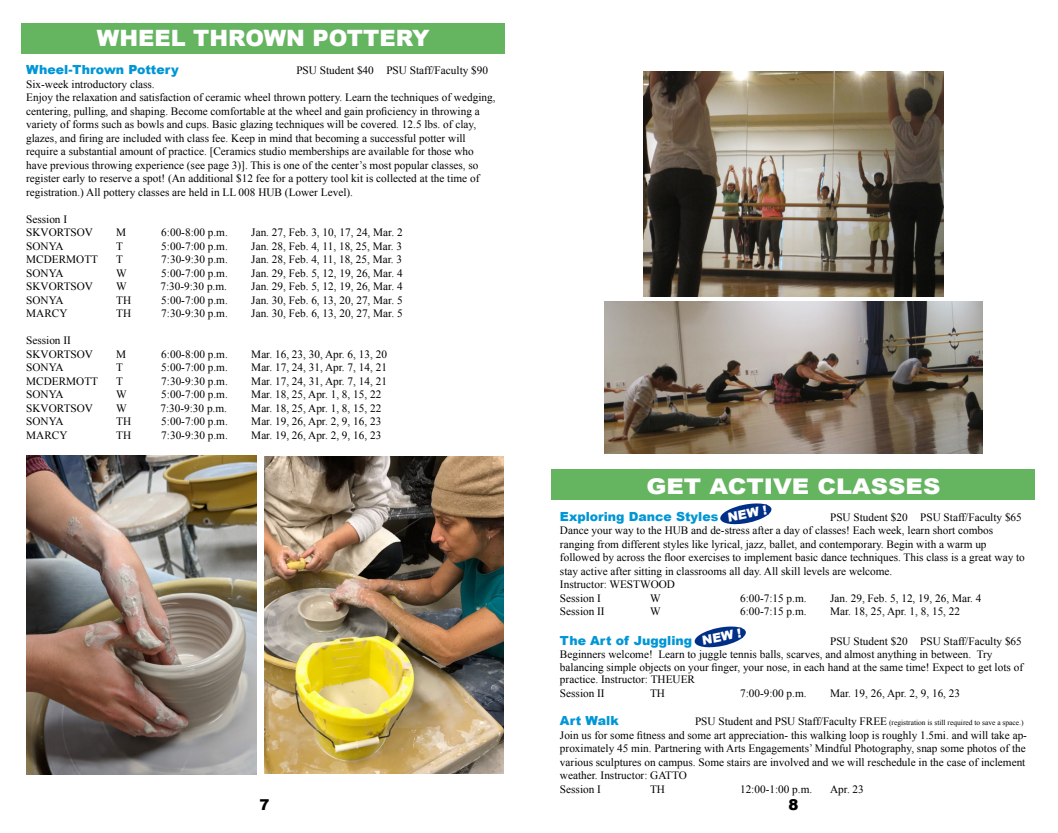
<style>
.page{position:relative;width:1058px;height:833px;background:#fff}
.page>*{position:absolute;margin:0;border:0;box-sizing:border-box;transform-origin:0 0}
.t1{font:900 22.5px "Arial";color:#fff}
.t2{font:900 21.62px "Arial";color:#fff;scale:1.11 1}
.t3{font:900 15px "Arial";color:#000}
.t4{font:900 12.5px "Arial";color:#0096d6}
.t5{font:900 12.5px "Arial";color:#fff}
.t6{font:11.25px/13.5px "Times New Roman";color:#000}
.t7{font:7.5px "Times New Roman";color:#000}
.s1{font-size:11.25px}
</style>
<div class="page">
<div style="left:551px;top:469px;width:484px;height:30px;background:#65b460"></div>
<div style="left:21px;top:23px;width:484px;height:31px;background:#65b460"></div>
<svg style="left:719px;top:499px;width:53px;height:26px"></svg>
<img style="left:644px;top:72px;width:299px;height:224px">
<img style="left:605px;top:302px;width:377px;height:151px">
<svg style="left:694px;top:626px;width:52px;height:22px"></svg>
<img style="left:26px;top:455px;width:230px;height:319px">
<img style="left:264px;top:456px;width:239px;height:317px">
<h1 class="t1" style="left:97px;top:21px;width:334px">WHEEL THROWN POTTERY</h1>
<p class="t4" style="left:26px;top:61px;width:154px">Wheel-Thrown Pottery</p>
<p class="t6" style="left:296px;top:63px;width:193px">PSU Student $40 PSU Staff/Faculty $90</p>
<p class="t6" style="left:26px;top:77px;width:471px">Six-week introductory class.<br>Enjoy the relaxation and satisfaction of ceramic wheel thrown pottery. Learn the techniques of wedging, centering, pulling, and shaping. Become comfortable at the wheel and gain proficiency in throwing a variety of forms such as bowls and cups. Basic glazing techniques will be covered. 12.5 lbs. of clay, glazes, and firing are included with class fee. Keep in mind that becoming a successful potter will require a substantial amount of practice. [Ceramics studio memberships are available for those who have previous throwing experience (see page 3)]. This is one of the center’s most popular classes, so register early to reserve a spot! (An additional $12 fee for a pottery tool kit is collected at the time of registration.) All pottery classes are held in LL 008 HUB (Lower Level).</p>
<p class="t6" style="left:26px;top:212px;width:68px">Session I<br>SKVORTSOV</p>
<p class="t6" style="left:116px;top:225px;width:12px">M</p>
<p class="t6" style="left:161px;top:225px;width:68px">6:00-8:00 p.m.</p>
<p class="t6" style="left:251px;top:225px;width:153px">Jan. 27, Feb. 3, 10, 17, 24, Mar. 2</p>
<p class="t6" style="left:26px;top:239px;width:39px">SONYA</p>
<p class="t6" style="left:116px;top:239px;width:8px">T</p>
<p class="t6" style="left:161px;top:239px;width:68px">5:00-7:00 p.m.</p>
<p class="t6" style="left:251px;top:239px;width:152px">Jan. 28, Feb. 4, 11, 18, 25, Mar. 3</p>
<p class="t6" style="left:26px;top:252px;width:73px">MCDERMOTT</p>
<p class="t6" style="left:116px;top:252px;width:8px">T</p>
<p class="t6" style="left:161px;top:252px;width:68px">7:30-9:30 p.m.</p>
<p class="t6" style="left:251px;top:252px;width:152px">Jan. 28, Feb. 4, 11, 18, 25, Mar. 3</p>
<p class="t6" style="left:26px;top:266px;width:39px">SONYA</p>
<p class="t6" style="left:116px;top:266px;width:12px">W</p>
<p class="t6" style="left:161px;top:266px;width:68px">5:00-7:00 p.m.</p>
<p class="t6" style="left:251px;top:266px;width:153px">Jan. 29, Feb. 5, 12, 19, 26, Mar. 4</p>
<p class="t6" style="left:26px;top:279px;width:68px">SKVORTSOV</p>
<p class="t6" style="left:116px;top:279px;width:12px">W</p>
<p class="t6" style="left:160px;top:279px;width:68px">7:30-9:30 p.m.</p>
<p class="t6" style="left:251px;top:279px;width:153px">Jan. 29, Feb. 5, 12, 19, 26, Mar. 4</p>
<p class="t6" style="left:26px;top:293px;width:39px">SONYA</p>
<p class="t6" style="left:116px;top:293px;width:16px">TH</p>
<p class="t6" style="left:161px;top:293px;width:68px">5:00-7:00 p.m.</p>
<p class="t6" style="left:251px;top:293px;width:153px">Jan. 30, Feb. 6, 13, 20, 27, Mar. 5</p>
<p class="t6" style="left:26px;top:306px;width:43px">MARCY</p>
<p class="t6" style="left:116px;top:306px;width:16px">TH</p>
<p class="t6" style="left:161px;top:306px;width:68px">7:30-9:30 p.m.</p>
<p class="t6" style="left:251px;top:306px;width:153px">Jan. 30, Feb. 6, 13, 20, 27, Mar. 5</p>
<p class="t6" style="left:26px;top:333px;width:68px">Session II<br>SKVORTSOV</p>
<p class="t6" style="left:116px;top:347px;width:12px">M</p>
<p class="t6" style="left:161px;top:347px;width:68px">6:00-8:00 p.m.</p>
<p class="t6" style="left:251px;top:347px;width:137px">Mar. 16, 23, 30, Apr. 6, 13, 20</p>
<p class="t6" style="left:26px;top:360px;width:39px">SONYA</p>
<p class="t6" style="left:116px;top:360px;width:8px">T</p>
<p class="t6" style="left:161px;top:360px;width:68px">5:00-7:00 p.m.</p>
<p class="t6" style="left:251px;top:360px;width:137px">Mar. 17, 24, 31, Apr. 7, 14, 21</p>
<p class="t6" style="left:26px;top:374px;width:73px">MCDERMOTT</p>
<p class="t6" style="left:116px;top:374px;width:8px">T</p>
<p class="t6" style="left:161px;top:374px;width:68px">7:30-9:30 p.m.</p>
<p class="t6" style="left:251px;top:374px;width:137px">Mar. 17, 24, 31, Apr. 7, 14, 21</p>
<p class="t6" style="left:26px;top:387px;width:39px">SONYA</p>
<p class="t6" style="left:116px;top:387px;width:12px">W</p>
<p class="t6" style="left:161px;top:387px;width:68px">5:00-7:00 p.m.</p>
<p class="t6" style="left:251px;top:387px;width:132px">Mar. 18, 25, Apr. 1, 8, 15, 22</p>
<p class="t6" style="left:26px;top:401px;width:68px">SKVORTSOV</p>
<p class="t6" style="left:116px;top:401px;width:12px">W</p>
<p class="t6" style="left:160px;top:401px;width:68px">7:30-9:30 p.m.</p>
<p class="t6" style="left:251px;top:401px;width:132px">Mar. 18, 25, Apr. 1, 8, 15, 22</p>
<p class="t6" style="left:26px;top:414px;width:39px">SONYA</p>
<p class="t6" style="left:116px;top:414px;width:16px">TH</p>
<p class="t6" style="left:161px;top:414px;width:68px">5:00-7:00 p.m.</p>
<p class="t6" style="left:251px;top:414px;width:132px">Mar. 19, 26, Apr. 2, 9, 16, 23</p>
<p class="t6" style="left:26px;top:428px;width:43px">MARCY</p>
<p class="t6" style="left:116px;top:428px;width:16px">TH</p>
<p class="t6" style="left:161px;top:428px;width:68px">7:30-9:30 p.m.</p>
<p class="t6" style="left:251px;top:428px;width:132px">Mar. 19, 26, Apr. 2, 9, 16, 23</p>
<h2 class="t2" style="left:646px;top:470px;width:266px">GET ACTIVE CLASSES</h2>
<p class="t4" style="left:560px;top:507px;width:160px">Exploring Dance Styles</p>
<p class="t5" style="left:725px;top:509px;width:41px;rotate:-12deg">NEW !</p>
<p class="t6" style="left:560px;top:510px;width:466px;text-indent:270px">PSU Student $20 PSU Staff/Faculty $65<br>Dance your way to the HUB and de-stress after a day of classes! Each week, learn short combos ranging from different styles like lyrical, jazz, ballet, and contemporary. Begin with a warm up followed by across the floor exercises to implement basic dance techniques. This class is a great way to stay active after sitting in classrooms all day. All skill levels are welcome.<br>Instructor: WESTWOOD<br>Session I</p>
<p class="t6" style="left:650px;top:591px;width:12px">W</p>
<p class="t6" style="left:740px;top:591px;width:68px">6:00-7:15 p.m.</p>
<p class="t6" style="left:830px;top:591px;width:153px">Jan. 29, Feb. 5, 12, 19, 26, Mar. 4</p>
<p class="t6" style="left:560px;top:604px;width:46px">Session II</p>
<p class="t6" style="left:650px;top:604px;width:12px">W</p>
<p class="t6" style="left:740px;top:604px;width:68px">6:00-7:15 p.m.</p>
<p class="t6" style="left:830px;top:604px;width:132px">Mar. 18, 25, Apr. 1, 8, 15, 22</p>
<p class="t4" style="left:560px;top:632px;width:134px">The Art of Juggling</p>
<p class="t5" style="left:700px;top:632px;width:41px;rotate:-12deg">NEW !</p>
<p class="t6" style="left:560px;top:635px;width:464px;line-height:12.8px;text-indent:270px">PSU Student $20 PSU Staff/Faculty $65<br>Beginners welcome! Learn to juggle tennis balls, scarves, and almost anything in between. Try balancing simple objects on your finger, your nose, in each hand at the same time! Expect to get lots of practice. Instructor: THEUER<br>Session II</p>
<p class="t6" style="left:650px;top:685px;width:16px">TH</p>
<p class="t6" style="left:740px;top:685px;width:68px">7:00-9:00 p.m.</p>
<p class="t6" style="left:830px;top:685px;width:132px">Mar. 19, 26, Apr. 2, 9, 16, 23</p>
<p class="t4" style="left:560px;top:711px;width:60px">Art Walk</p>
<p class="t7" style="left:695px;top:717px;width:330px"><span class="s1">PSU Student and PSU Staff/Faculty FREE</span> (registration is still required to save a space.)</p>
<p class="t6" style="left:560px;top:727px;width:468px">Join us for some fitness and some art appreciation- this walking loop is roughly 1.5mi. and will take ap&shy;proximately 45 min. Partnering with Arts Engagements’ Mindful Photography, snap some photos of the various sculptures on campus. Some stairs are involved and we will reschedule in the case of inclement weather. Instructor: GATTO<br>Session I</p>
<p class="t6" style="left:650px;top:781px;width:16px">TH</p>
<p class="t6" style="left:740px;top:781px;width:74px">12:00-1:00 p.m.</p>
<p class="t6" style="left:830px;top:781px;width:35px">Apr. 23</p>
<h3 class="t3" style="left:259px;top:794px;width:12px">7</h3>
<h3 class="t3" style="left:788px;top:794px;width:12px">8</h3>
</div>
